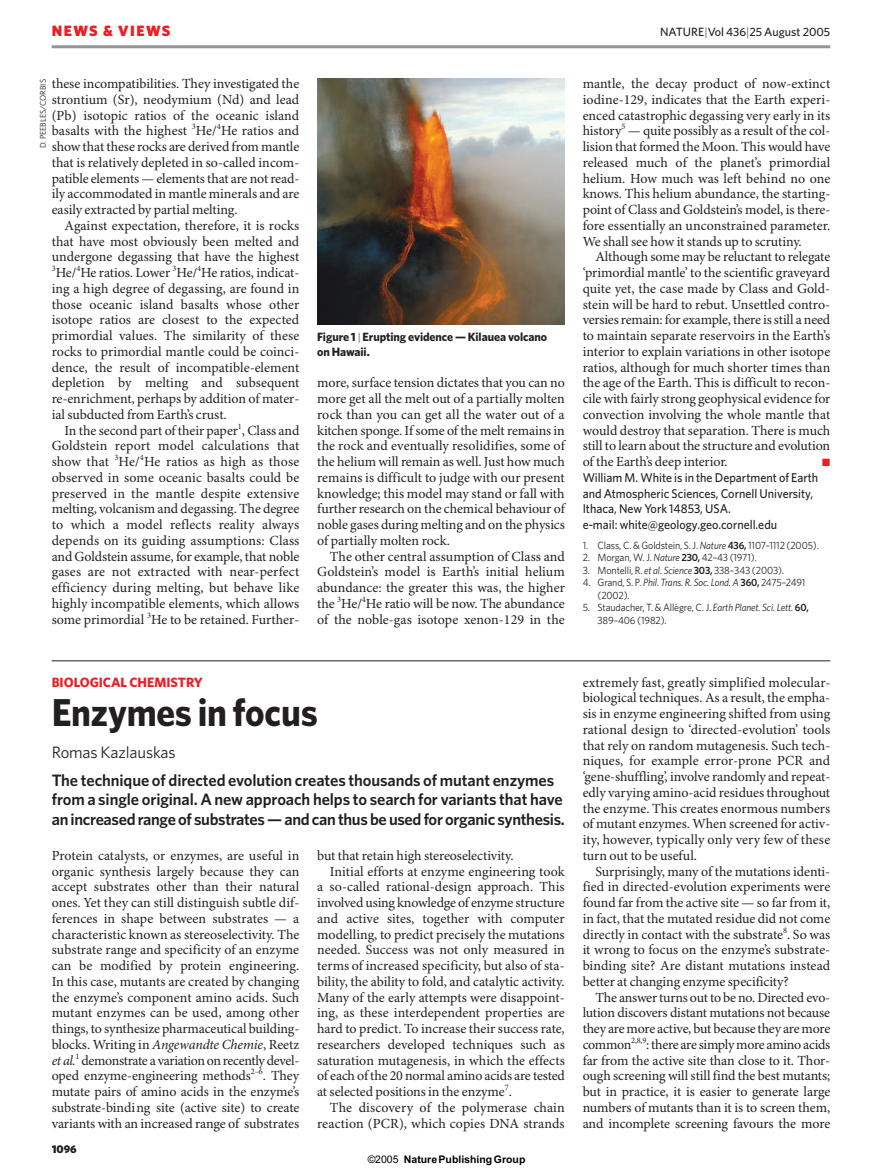
<style>
.page{position:relative;width:893px;height:1173px;background:#fff}
.page>*{position:absolute;margin:0;border:0;box-sizing:border-box;transform-origin:0 0}
.t1{font:700 39px "Whitney";letter-spacing:-.005em;color:#231f20;scale:.95 1}
.t2{font:600 16.5px/19.5px "Whitney";letter-spacing:-.005em;color:#231f20}
.t3{font:16.5px "Whitney";letter-spacing:-.005em;color:#231f20}
.t4{font:900 15px "Whitney";letter-spacing:.095em;color:#ee1d23}
.t5{font:13.95px/15.8px "Minion Pro";letter-spacing:-.005em;color:#231f20;text-align:justify}
.t6{font:700 13.5px "Whitney";color:#ee1d23}
.t7{font:500 12.75px/15.8px "Whitney";color:#231f20;scale:.95 1}
.t8{font:700 12px/14.2px "Whitney";letter-spacing:-.005em;color:#231f20}
.t9{font:500 12px "Whitney";color:#231f20}
.t10{font:900 11.25px "Whitney";color:#231f20}
.t11{font:10.5px/12.5px "Whitney";letter-spacing:-.015em;color:#231f20;scale:.95 1}
.t12{font:700 10.5px "Arial";color:#000}
.t13{font:10.5px "Zapf Dingbats";color:#ee1d23}
.t14{font:8.25px "Whitney";color:#231f20}
.s1{font-weight:300}
.s2{font-weight:300;font-size:11.25px}
.s3{font-style:italic}
.s4{font-weight:600}
.s5{font-weight:400}
</style>
<div class="page">
<svg style="left:51px;top:45px;width:780px;height:617px"></svg>
<p class="t4" style="left:52px;top:25px;width:120px">NEWS &amp; VIEWS</p>
<p class="t9" style="left:660px;top:28px;width:172px">NATURE<span class="s1">|</span>Vol 436<span class="s1">|</span>25 August 2005</p>
<p class="t5" style="left:52px;top:77px;width:249px">these incompatibilities. They investigated the strontium (Sr), neodymium (Nd) and lead (Pb) isotopic ratios of the oceanic island basalts with the highest <sup>3</sup>He/<sup>4</sup>He ratios and show that these rocks are derived from mantle that is relatively depleted in so-called incom&shy;patible elements — elements that are not read&shy;ily accommodated in mantle minerals and are easily extracted by partial melting.</p>
<p class="t5" style="left:52px;top:219px;width:249px;text-indent:13px">Against expectation, therefore, it is rocks that have most obviously been melted and undergone degassing that have the highest <sup>3</sup>He/<sup>4</sup>He ratios. Lower <sup>3</sup>He/<sup>4</sup>He ratios, indicat&shy;ing a high degree of degassing, are found in those oceanic island basalts whose other isotope ratios are closest to the expected primordial values. The similarity of these rocks to primordial mantle could be coinci&shy;dence, the result of incompatible-element depletion by melting and subsequent re-enrichment, perhaps by addition of mater&shy;ial subducted from Earth’s crust.</p>
<p class="t5" style="left:52px;top:423px;width:249px;text-indent:13px">In the second part of their paper<sup>1</sup>, Class and Goldstein report model calculations that show that <sup>3</sup>He/<sup>4</sup>He ratios as high as those observed in some oceanic basalts could be preserved in the mantle despite extensive melting, volcanism and degassing. The degree to which a model reflects reality always depends on its guiding assumptions: Class and Goldstein assume, for example, that noble gases are not extracted with near-perfect efficiency during melting, but behave like highly incompatible elements, which allows some primordial <sup>3</sup>He to be retained. Further-</p>
<p class="t5" style="left:582px;top:77px;width:249px">mantle, the decay product of now-extinct iodine-129, indicates that the Earth experi&shy;enced catastrophic degassing very early in its history<sup>5</sup> — quite possibly as a result of the col&shy;lision that formed the Moon. This would have released much of the planet’s primordial helium. How much was left behind no one knows. This helium abundance, the starting&shy;point of Class and Goldstein’s model, is there&shy;fore essentially an unconstrained parameter.<br>We shall see how it stands up to scrutiny.</p>
<p class="t5" style="left:582px;top:250px;width:249px;text-indent:13px">Although some may be reluctant to relegate ‘primordial mantle’ to the scientific graveyard quite yet, the case made by Class and Gold&shy;stein will be hard to rebut. Unsettled contro&shy;versies remain: for example, there is still a need to maintain separate reservoirs in the Earth’s interior to explain variations in other isotope ratios, although for much shorter times than the age of the Earth. This is difficult to recon&shy;cile with fairly strong geophysical evidence for convection involving the whole mantle that would destroy that separation. There is much still to learn about the structure and evolution of the Earth’s deep interior.</p>
<p class="t14" style="left:40px;top:148px;width:70px;rotate:-90deg">D. PEEBLES/CORBIS</p>
<p class="t8" style="left:317px;top:331px;width:231px">Figure 1 <span class="s2">|</span> Erupting evidence — Kilauea volcano on Hawaii.</p>
<p class="t5" style="left:317px;top:376px;width:249px">more, surface tension dictates that you can no more get all the melt out of a partially molten rock than you can get all the water out of a kitchen sponge. If some of the melt remains in the rock and eventually resolidifies, some of the helium will remain as well. Just how much remains is difficult to judge with our present knowledge; this model may stand or fall with further research on the chemical behaviour of noble gases during melting and on the physics of partially molten rock.</p>
<p class="t5" style="left:317px;top:549px;width:249px;text-indent:13px">The other central assumption of Class and Goldstein’s model is Earth’s initial helium abundance: the greater this was, the higher the <sup>3</sup>He/<sup>4</sup>He ratio will be now. The abundance of the noble-gas isotope xenon-129 in the</p>
<p class="t13" style="left:822px;top:457px;width:9px">■</p>
<p class="t7" style="left:582px;top:470px;width:249px">William M. White is in the Department of Earth and Atmospheric Sciences, Cornell University, Ithaca, New York 14853, USA.<br>e-mail: white@geology.geo.cornell.edu</p>
<p class="t11" style="left:582px;top:540px;width:250px">1. Class, C. &amp; Goldstein, S. J. <span class="s3">Nature</span> <span class="s4">436,</span> 1107–1112 (2005).</p>
<p class="t11" style="left:582px;top:552px;width:185px">2. Morgan, W. J. <span class="s3">Nature</span> <span class="s4">230,</span> 42–43 (1971).</p>
<p class="t11" style="left:582px;top:565px;width:213px">3. Montelli, R. <span class="s3">et al. Science</span> <span class="s4">303,</span> 338–343 (2003).</p>
<p class="t11" style="left:597px;top:577px;width:220px;text-indent:-15px">4. Grand, S. P. <span class="s3">Phil. Trans. R. Soc. Lond. A</span> <span class="s4">360,</span> 2475–2491 (2002).</p>
<p class="t11" style="left:597px;top:602px;width:224px;text-indent:-15px">5. Staudacher, T. &amp; Allègre, C. J. <span class="s3">Earth Planet. Sci. Lett.</span> <span class="s4">60,<br></span>389–406 (1982).</p>
<p class="t6" style="left:52px;top:677px;width:153px">BIOLOGICAL CHEMISTRY</p>
<h1 class="t1" style="left:52px;top:697px;width:282px">Enzymes in focus</h1>
<p class="t3" style="left:52px;top:746px;width:126px">Romas Kazlauskas</p>
<p class="t2" style="left:52px;top:772px;width:514px">The technique of directed evolution creates thousands of mutant enzymes from a single original. A new approach helps to search for variants that have an increased range of substrates — and can thus be used for organic synthesis.</p>
<p class="t5" style="left:52px;top:849px;width:249px">Protein catalysts, or enzymes, are useful in organic synthesis largely because they can accept substrates other than their natural ones. Yet they can still distinguish subtle dif&shy;ferences in shape between substrates — a characteristic known as stereoselectivity. The substrate range and specificity of an enzyme can be modified by protein engineering.<br>In this case, mutants are created by changing the enzyme’s component amino acids. Such mutant enzymes can be used, among other things, to synthesize pharmaceutical building&shy;blocks. Writing in <span class="s3">Angewandte Chemie</span>, Reetz <span class="s3">et al.</span><sup>1</sup> demonstrate a variation on recently devel&shy;oped enzyme-engineering methods<sup>2–6</sup>. They mutate pairs of amino acids in the enzyme’s substrate-binding site (active site) to create variants with an increased range of substrates</p>
<p class="t10" style="left:52px;top:1145px;width:27px">1096</p>
<p class="t5" style="left:317px;top:849px;width:198px">but that retain high stereoselectivity.</p>
<p class="t5" style="left:330px;top:864px;width:236px">Initial efforts at enzyme engineering took</p>
<p class="t5" style="left:317px;top:880px;width:249px">a so-called rational-design approach. This</p>
<p class="t5" style="left:317px;top:896px;width:249px">involved using knowledge of enzyme structure</p>
<p class="t5" style="left:317px;top:912px;width:249px">and active sites, together with computer</p>
<p class="t5" style="left:317px;top:927px;width:249px">modelling, to predict precisely the mutations</p>
<p class="t5" style="left:317px;top:943px;width:249px">needed. Success was not only measured in</p>
<p class="t5" style="left:317px;top:959px;width:249px">terms of increased specificity, but also of sta-</p>
<p class="t5" style="left:317px;top:975px;width:249px">bility, the ability to fold, and catalytic activity.</p>
<p class="t5" style="left:317px;top:990px;width:249px">Many of the early attempts were disappoint-</p>
<p class="t5" style="left:317px;top:1006px;width:249px">ing, as these interdependent properties are</p>
<p class="t5" style="left:317px;top:1022px;width:249px">hard to predict. To increase their success rate,</p>
<p class="t5" style="left:317px;top:1038px;width:249px">researchers developed techniques such as</p>
<p class="t5" style="left:317px;top:1053px;width:249px">saturation mutagenesis, in which the effects</p>
<p class="t5" style="left:317px;top:1069px;width:249px">of each of the 20 normal amino acids are tested</p>
<p class="t5" style="left:317px;top:1085px;width:196px">at selected positions in the enzyme<sup>7</sup>.</p>
<p class="t5" style="left:330px;top:1101px;width:236px">The discovery of the polymerase chain</p>
<p class="t5" style="left:317px;top:1116px;width:249px">reaction (PCR), which copies DNA strands</p>
<p class="t12" style="left:367px;top:1153px;width:159px"><span class="s5">©2005</span> NaturePublishingGroup</p>
<p class="t5" style="left:582px;top:675px;width:249px">extremely fast, greatly simplified molecular&shy;biological techniques. As a result, the empha&shy;sis in enzyme engineering shifted from using rational design to ‘directed-evolution’ tools that rely on random mutagenesis. Such tech&shy;niques, for example error-prone PCR and ‘gene-shuffling’, involve randomly and repeat&shy;edly varying amino-acid residues throughout the enzyme. This creates enormous numbers of mutant enzymes. When screened for activ&shy;ity, however, typically only very few of these turn out to be useful.</p>
<p class="t5" style="left:582px;top:864px;width:249px;text-indent:13px">Surprisingly, many of the mutations identi&shy;fied in directed-evolution experiments were found far from the active site — so far from it, in fact, that the mutated residue did not come directly in contact with the substrate<sup>8</sup>. So was it wrong to focus on the enzyme’s substrate&shy;binding site? Are distant mutations instead better at changing enzyme specificity?</p>
<p class="t5" style="left:582px;top:990px;width:249px;text-indent:13px">The answer turns out to be no. Directed evo&shy;lution discovers distant mutations not because they are more active, but because they are more common<sup>2,8,9</sup>: there are simply more amino acids far from the active site than close to it. Thor&shy;ough screening will still find the best mutants; but in practice, it is easier to generate large numbers of mutants than it is to screen them, and incomplete screening favours the more</p>
</div>
